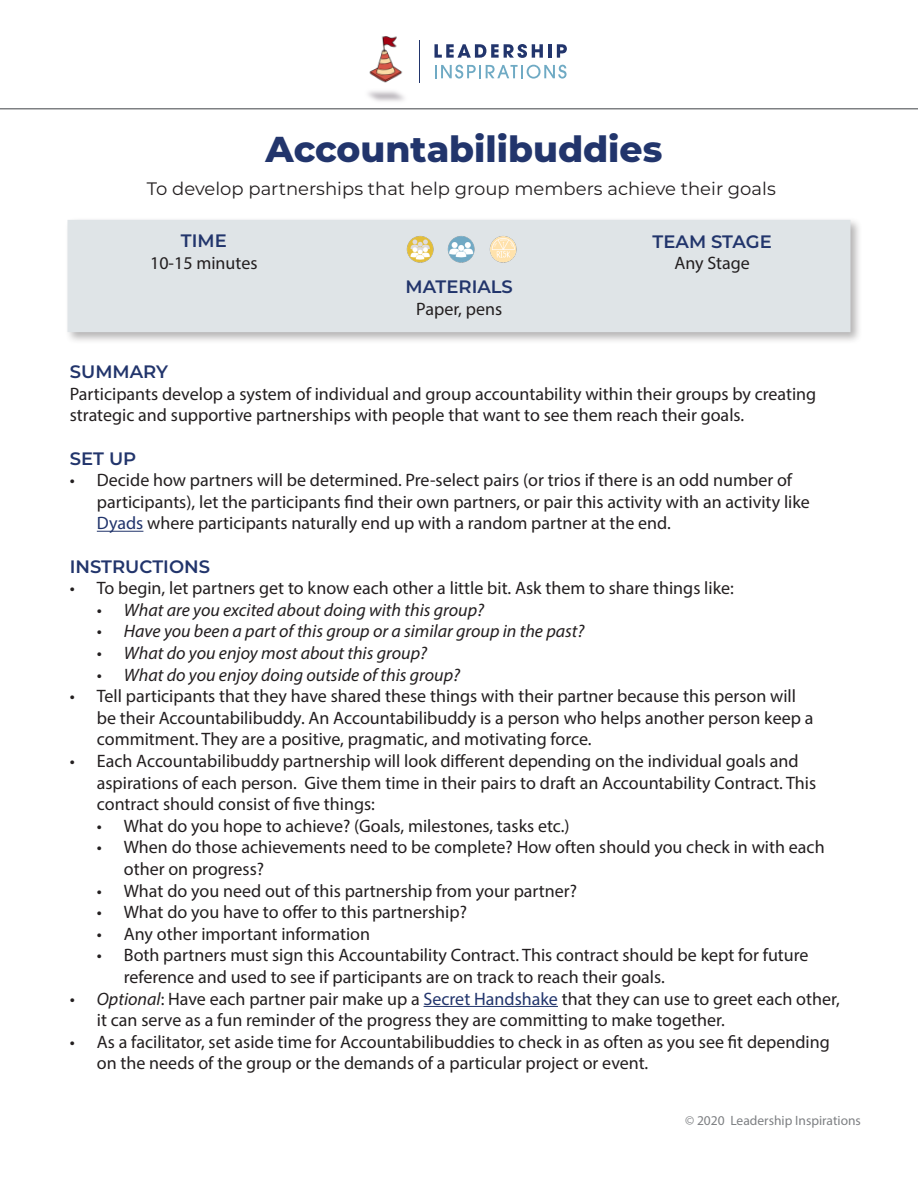
<style>
.page{position:relative;width:918px;height:1188px;background:#fff}
.page>*{position:absolute;margin:0;border:0;box-sizing:border-box;transform-origin:0 0}
.t1{font:800 36px "Montserrat";color:#22356c}
.t2{font:18px/21.6px "Myriad Pro";color:#231f20}
.t3{font:italic 18px "Myriad Pro";color:#231f20}
.t4{font:18px "Montserrat";color:#231f20}
.t5{font:600 18px "Montserrat";color:#22356c}
.t6{font:13.5px "Myriad Pro";color:#7e8083}
.s1{color:#22356c}
.s2{font-style:italic}
</style>
<div class="page">
<hr style="left:0;top:108px;width:918px;height:2px;background:#7e8083">
<svg style="left:446px;top:44px;width:97px;height:14px"></svg>
<hr style="left:548px;top:44px;width:4px;height:14px;background:#22356c">
<svg style="left:557px;top:44px;width:10px;height:14px"></svg>
<svg style="left:442px;top:65px;width:125px;height:14px"></svg>
<img style="left:356px;top:91px;width:84px;height:19px">
<img style="left:369px;top:36px;width:73px;height:47px">
<div style="left:64px;top:217px;width:799px;height:128px;background:#231f20;opacity:.34"></div>
<div style="left:68px;top:220px;width:782px;height:112px;background:#dfe4e7"></div>
<hr style="left:97px;top:531px;width:46px;height:1px;background:#22356c">
<hr style="left:424px;top:1006px;width:134px;height:1px;background:#22356c">
<img style="left:447px;top:236px;width:28px;height:27px">
<img style="left:489px;top:236px;width:28px;height:27px">
<img style="left:406px;top:236px;width:28px;height:27px">
<p class="t1" style="left:266px;top:123px;width:398px">Accountabilibuddies</p>
<p class="t4" style="left:147px;top:177px;width:630px">To develop partnerships that help group members achieve their goals</p>
<p class="t5" style="left:181px;top:228px;width:47px">TIME</p>
<p class="t2" style="left:150px;top:251px;width:109px">10-15 minutes</p>
<p class="t5" style="left:406px;top:274px;width:109px">MATERIALS</p>
<p class="t2" style="left:416px;top:298px;width:87px">Paper, pens</p>
<p class="t5" style="left:653px;top:228px;width:121px">TEAM STAGE</p>
<p class="t2" style="left:674px;top:252px;width:77px">Any Stage</p>
<p class="t5" style="left:70px;top:359px;width:100px">SUMMARY</p>
<p class="t2" style="left:70px;top:383px;width:748px">Participants develop a system of individual and group accountability within their groups by creating strategic and supportive partnerships with people that want to see them reach their goals.</p>
<p class="t5" style="left:70px;top:445px;width:68px">SET UP</p>
<p class="t2" style="left:97px;top:469px;width:715px;text-indent:-27px">• Decide how partners will be determined. Pre-select pairs (or trios if there is an odd number of participants), let the participants find their own partners, or pair this activity with an activity like<br><span class="s1">Dyads</span> where participants naturally end up with a random partner at the end.</p>
<p class="t5" style="left:70px;top:553px;width:142px">INSTRUCTIONS</p>
<p class="t2" style="left:70px;top:577px;width:666px">• To begin, let partners get to know each other a little bit. Ask them to share things like:</p>
<p class="t3" style="left:97px;top:599px;width:389px">• What are you excited about doing with this group?</p>
<p class="t3" style="left:97px;top:620px;width:489px">• Have you been a part of this group or a similar group in the past?</p>
<p class="t3" style="left:97px;top:642px;width:332px">• What do you enjoy most about this group?</p>
<p class="t3" style="left:97px;top:663px;width:365px">• What do you enjoy doing outside of this group?</p>
<p class="t2" style="left:97px;top:685px;width:718px;text-indent:-27px">• Tell participants that they have shared these things with their partner because this person will be their Accountabilibuddy. An Accountabilibuddy is a person who helps another person keep a commitment. They are a positive, pragmatic, and motivating force.</p>
<p class="t2" style="left:97px;top:750px;width:721px;text-indent:-27px">• Each Accountabilibuddy partnership will look different depending on the individual goals and aspirations of each person. Give them time in their pairs to draft an Accountability Contract. This contract should consist of five things:</p>
<p class="t2" style="left:97px;top:815px;width:474px">• What do you hope to achieve? (Goals, milestones, tasks etc.)</p>
<p class="t2" style="left:124px;top:836px;width:702px;text-indent:-27px">• When do those achievements need to be complete? How often should you check in with each other on progress?</p>
<p class="t2" style="left:97px;top:880px;width:482px">• What do you need out of this partnership from your partner?</p>
<p class="t2" style="left:97px;top:901px;width:372px">• What do you have to offer to this partnership?</p>
<p class="t2" style="left:97px;top:923px;width:275px">• Any other important information</p>
<p class="t2" style="left:124px;top:944px;width:686px;text-indent:-27px">• Both partners must sign this Accountability Contract. This contract should be kept for future reference and used to see if participants are on track to reach their goals.</p>
<p class="t2" style="left:97px;top:988px;width:744px;text-indent:-27px"><span class="s2">• Optional</span>: Have each partner pair make up a <span class="s1">Secret Handshake</span> that they can use to greet each other, it can serve as a fun reminder of the progress they are committing to make together.</p>
<p class="t2" style="left:97px;top:1031px;width:735px;text-indent:-27px">• As a facilitator, set aside time for Accountabilibuddies to check in as often as you see fit depending on the needs of the group or the demands of a particular project or event.</p>
<p class="t6" style="left:685px;top:1112px;width:177px">© 2020 Leadership Inspirations</p>
</div>
